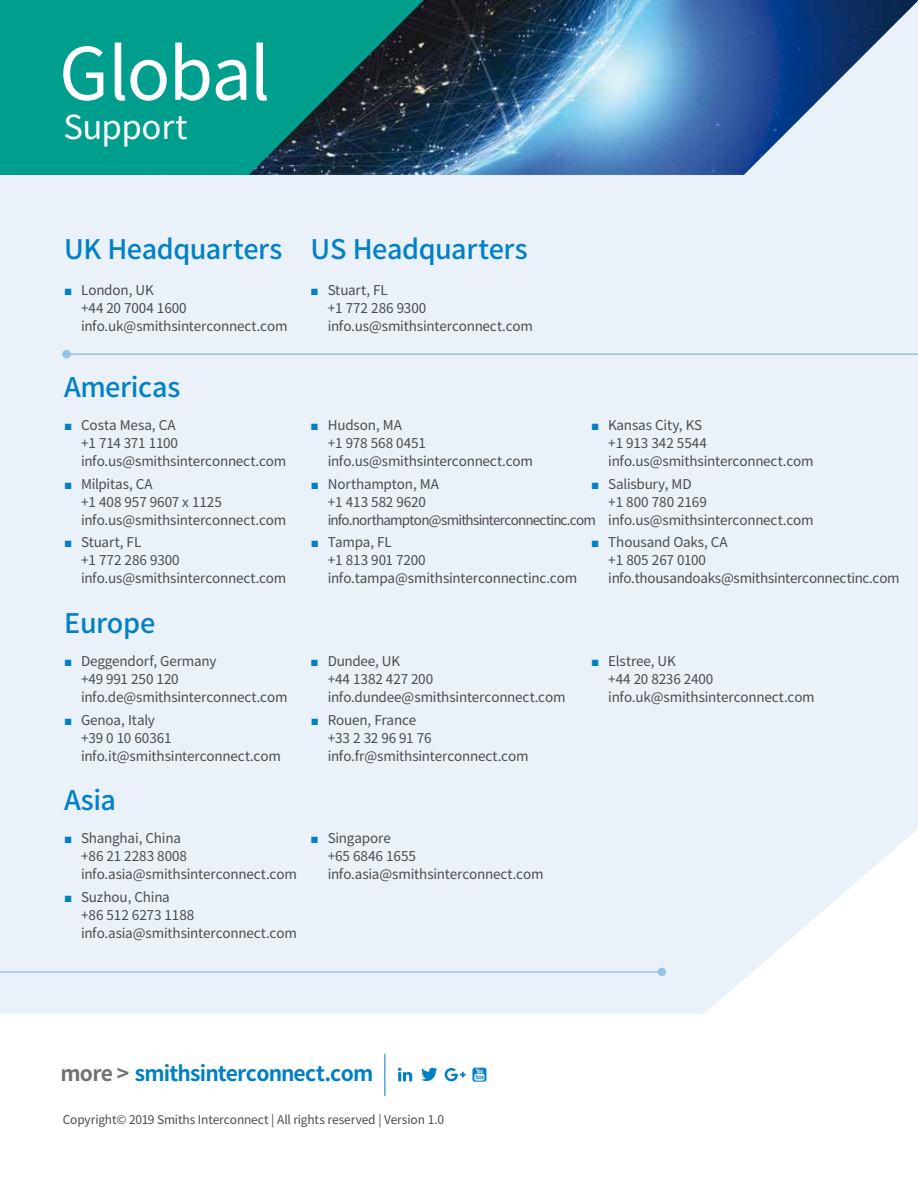
<style>
.page{position:relative;width:918px;height:1188px;background:#fff}
.page>*{position:absolute;margin:0;border:0;box-sizing:border-box;transform-origin:0 0}
.t1{font:72px "Noto Sans CJK";letter-spacing:-.025em;color:#fff}
.t2{font:33px "Noto Sans CJK";letter-spacing:-.01em;color:#fff}
.t3{font:500 27px "Noto Sans CJK";letter-spacing:-.015em;color:#0080c6}
.t4{font:700 21px "Noto Sans CJK";letter-spacing:-.035em;color:#0080c6}
.t5{font:13.5px/18px "Noto Sans CJK";letter-spacing:-.015em;color:#4b4b4d}
.t6{font:13.5px/18px "Noto Sans CJK";letter-spacing:-.05em;color:#4b4b4d}
.t7{font:12px "Noto Sans CJK";letter-spacing:-.015em;color:#4b4b4d}
.s1{font-family:"Arial";color:#0080c6}
.s2{color:#707172}
</style>
<div class="page">
<svg style="left:421px;top:1068px;width:17px;height:13px"></svg>
<svg style="left:398px;top:1068px;width:14px;height:13px"></svg>
<svg style="left:445px;top:1068px;width:21px;height:13px"></svg>
<svg style="left:472px;top:1068px;width:14px;height:14px"></svg>
<hr style="left:384px;top:1054px;width:1px;height:42px;background:#0080c6">
<div style="left:0;top:175px;width:918px;height:839px;background:#eaf1f9"></div>
<img style="left:444px;top:0;width:474px;height:175px">
<svg style="left:0;top:0;width:444px;height:175px;background:#078278"></svg>
<hr style="left:63px;top:353px;width:855px;height:2px;background:#96c2e4">
<div style="left:62px;top:350px;width:9px;height:8px;background:#96c2e4;border-radius:50%"></div>
<hr style="left:0;top:971px;width:665px;height:2px;background:#96c2e4">
<div style="left:658px;top:968px;width:8px;height:8px;background:#96c2e4;border-radius:50%"></div>
<h1 class="t1" style="left:59px;top:33px;width:213px">Global</h1>
<h2 class="t2" style="left:63px;top:109px;width:126px">Support</h2>
<h3 class="t3" style="left:64px;top:234px;width:465px">UK Headquarters US Headquarters</h3>
<p class="t5" style="left:81px;top:281px;width:208px;text-indent:-17px"><span class="s1">■</span> London, UK<br>+44 20 7004 1600 info.uk@smithsinterconnect.com</p>
<p class="t5" style="left:328px;top:281px;width:207px;text-indent:-17px"><span class="s1">■</span> Stuart, FL<br>+1 772 286 9300 info.us@smithsinterconnect.com</p>
<h3 class="t3" style="left:64px;top:371px;width:118px">Americas</h3>
<p class="t5" style="left:81px;top:416px;width:207px;text-indent:-17px"><span class="s1">■</span> Costa Mesa, CA<br>+1 714 371 1100 info.us@smithsinterconnect.com</p>
<p class="t5" style="left:328px;top:416px;width:207px;text-indent:-17px"><span class="s1">■</span> Hudson, MA<br>+1 978 568 0451 info.us@smithsinterconnect.com</p>
<p class="t5" style="left:608px;top:416px;width:207px;text-indent:-17px"><span class="s1">■</span> Kansas City, KS<br>+1 913 342 5544 info.us@smithsinterconnect.com</p>
<p class="t5" style="left:81px;top:475px;width:207px;text-indent:-17px"><span class="s1">■</span> Milpitas, CA<br>+1 408 957 9607 x 1125 info.us@smithsinterconnect.com</p>
<p class="t6" style="left:328px;top:475px;width:270px;text-indent:-17px"><span class="s1">■</span> Northampton, MA<br>+1 413 582 9620 info.northampton@smithsinterconnectinc.com</p>
<p class="t5" style="left:608px;top:475px;width:207px;text-indent:-17px"><span class="s1">■</span> Salisbury, MD<br>+1 800 780 2169 info.us@smithsinterconnect.com</p>
<p class="t5" style="left:81px;top:534px;width:207px;text-indent:-17px"><span class="s1">■</span> Stuart, FL<br>+1 772 286 9300 info.us@smithsinterconnect.com</p>
<p class="t5" style="left:328px;top:534px;width:251px;text-indent:-17px"><span class="s1">■</span> Tampa, FL<br>+1 813 901 7200 info.tampa@smithsinterconnectinc.com</p>
<p class="t5" style="left:608px;top:534px;width:293px;text-indent:-17px"><span class="s1">■</span> Thousand Oaks, CA<br>+1 805 267 0100 info.thousandoaks@smithsinterconnectinc.com</p>
<h3 class="t3" style="left:64px;top:608px;width:93px">Europe</h3>
<p class="t5" style="left:81px;top:652px;width:208px;text-indent:-17px"><span class="s1">■</span> Deggendorf, Germany<br>+49 991 250 120 info.de@smithsinterconnect.com</p>
<p class="t5" style="left:328px;top:652px;width:239px;text-indent:-17px"><span class="s1">■</span> Dundee, UK<br>+44 1382 427 200 info.dundee@smithsinterconnect.com</p>
<p class="t5" style="left:608px;top:652px;width:208px;text-indent:-17px"><span class="s1">■</span> Elstree, UK<br>+44 20 8236 2400 info.uk@smithsinterconnect.com</p>
<p class="t5" style="left:81px;top:711px;width:201px;text-indent:-17px"><span class="s1">■</span> Genoa, Italy<br>+39 0 10 60361 info.it@smithsinterconnect.com</p>
<p class="t5" style="left:328px;top:711px;width:202px;text-indent:-17px"><span class="s1">■</span> Rouen, France<br>+33 2 32 96 91 76 info.fr@smithsinterconnect.com</p>
<h3 class="t3" style="left:64px;top:785px;width:53px">Asia</h3>
<p class="t5" style="left:81px;top:829px;width:217px;text-indent:-17px"><span class="s1">■</span> Shanghai, China<br>+86 21 2283 8008 info.asia@smithsinterconnect.com</p>
<p class="t5" style="left:328px;top:829px;width:217px;text-indent:-17px"><span class="s1">■</span> Singapore<br>+65 6846 1655 info.asia@smithsinterconnect.com</p>
<p class="t5" style="left:81px;top:888px;width:217px;text-indent:-17px"><span class="s1">■</span> Suzhou, China<br>+86 512 6273 1188 info.asia@smithsinterconnect.com</p>
<h3 class="t4" style="left:61px;top:1062px;width:314px"><span class="s2">more &gt;</span> smithsinterconnect.com</h3>
<p class="t7" style="left:63px;top:1112px;width:383px">Copyright© 2019 Smiths Interconnect | All rights reserved | Version 1.0</p>
</div>
